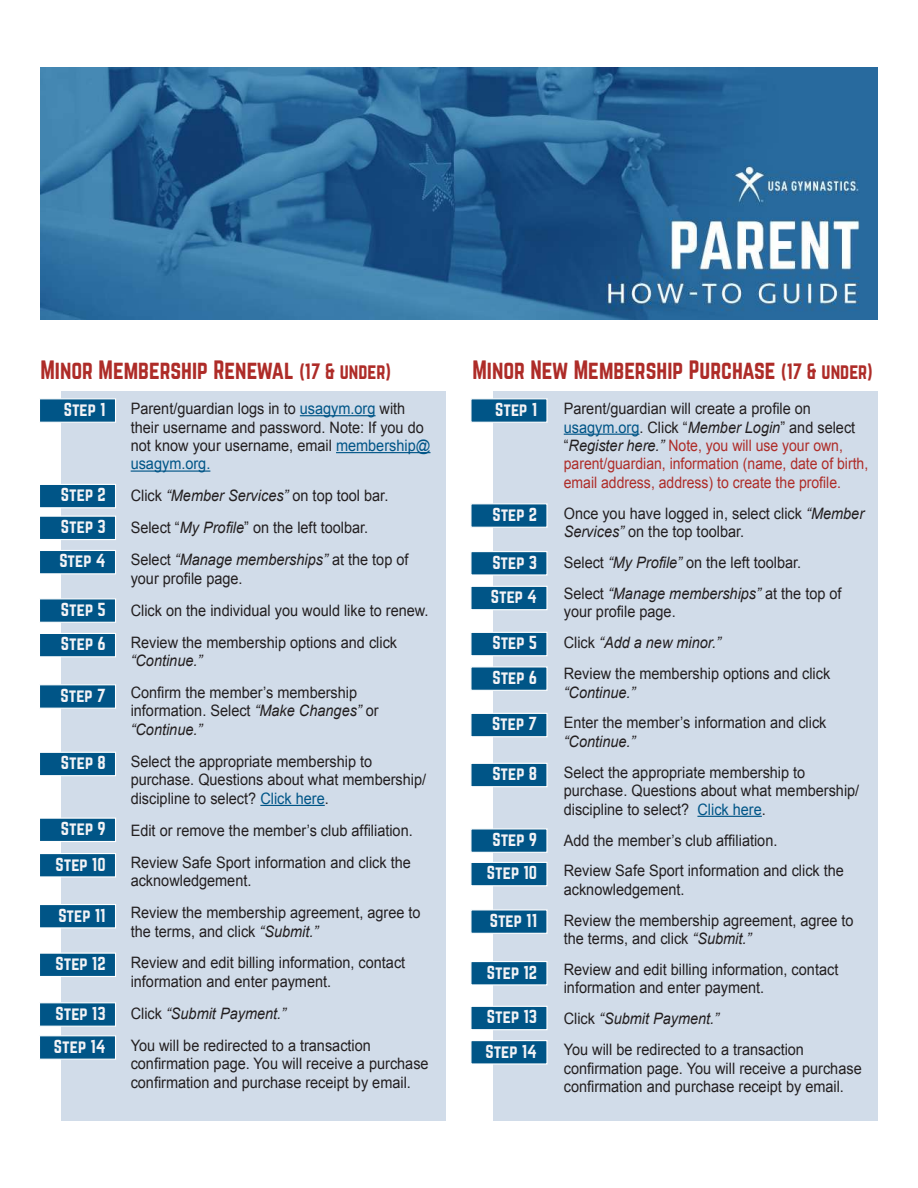
<style>
.page{position:relative;width:918px;height:1188px;background:#fff}
.page>*{position:absolute;margin:0;border:0;box-sizing:border-box;transform-origin:0 0}
.t1{font:23.25px "Norwester";color:#ae2c28;scale:.93 1}
.t2{font:16.5px/34.3px "Norwester";color:#f3f3f6}
.t3{font:15.75px/18.5px "Arial";color:#231f20;scale:.92 1}
.t4{font:15.75px/18.5px "Arial";color:#ae2c28;scale:.89 1}
.t5{font:italic 15.75px "Arial";color:#231f20;scale:.92 1}
.s1{font-size:19.5px}
.s2{color:#005587}
.s3{font-style:italic}
.s4{color:#231f20}
.s5{font-style:italic;color:#231f20}
</style>
<div class="page">
<div style="left:61px;top:391px;width:385px;height:729px;background:#d1dce9"></div>
<div style="left:493px;top:391px;width:385px;height:729px;background:#d1dce9"></div>
<hr style="left:300px;top:415px;width:76px;height:1px;background:#005587">
<hr style="left:336px;top:452px;width:94px;height:1px;background:#005587">
<hr style="left:131px;top:471px;width:79px;height:1px;background:#005587">
<hr style="left:260px;top:805px;width:65px;height:1px;background:#005587">
<hr style="left:564px;top:434px;width:75px;height:1px;background:#005587">
<hr style="left:697px;top:816px;width:65px;height:1px;background:#005587">
<svg style="left:40px;top:398px;width:76px;height:25px;background:#1d6894"></svg>
<svg style="left:471px;top:398px;width:77px;height:25px;background:#206a96"></svg>
<svg style="left:40px;top:484px;width:76px;height:25px;background:#1e6995"></svg>
<svg style="left:471px;top:503px;width:77px;height:25px;background:#206a96"></svg>
<svg style="left:40px;top:515px;width:76px;height:25px;background:#1e6995"></svg>
<svg style="left:40px;top:550px;width:76px;height:25px;background:#1e6995"></svg>
<svg style="left:471px;top:551px;width:77px;height:25px;background:#216a96"></svg>
<svg style="left:40px;top:598px;width:76px;height:25px;background:#1d6894"></svg>
<svg style="left:471px;top:585px;width:77px;height:26px;background:#29709a"></svg>
<svg style="left:40px;top:633px;width:76px;height:25px;background:#1e6995"></svg>
<svg style="left:471px;top:632px;width:77px;height:25px;background:#216b96"></svg>
<svg style="left:40px;top:684px;width:76px;height:25px;background:#1d6894"></svg>
<svg style="left:471px;top:666px;width:77px;height:25px;background:#206a96"></svg>
<svg style="left:40px;top:751px;width:76px;height:26px;background:#266e99"></svg>
<svg style="left:471px;top:713px;width:77px;height:25px;background:#216b96"></svg>
<svg style="left:40px;top:817px;width:76px;height:25px;background:#1e6995"></svg>
<svg style="left:471px;top:762px;width:77px;height:26px;background:#29709a"></svg>
<svg style="left:40px;top:853px;width:76px;height:25px;background:#1e6995"></svg>
<svg style="left:471px;top:828px;width:77px;height:25px;background:#206a96"></svg>
<svg style="left:40px;top:904px;width:76px;height:25px;background:#1e6995"></svg>
<svg style="left:471px;top:862px;width:77px;height:25px;background:#216b96"></svg>
<svg style="left:471px;top:909px;width:77px;height:25px;background:#206a96"></svg>
<svg style="left:471px;top:961px;width:77px;height:25px;background:#216b96"></svg>
<svg style="left:471px;top:1005px;width:77px;height:26px;background:#29709a"></svg>
<svg style="left:471px;top:1040px;width:77px;height:25px;background:#216a96"></svg>
<svg style="left:40px;top:952px;width:76px;height:25px;background:#1e6995"></svg>
<svg style="left:40px;top:1002px;width:76px;height:25px;background:#1d6894"></svg>
<svg style="left:40px;top:1035px;width:76px;height:25px;background:#1d6894"></svg>
<img style="left:40px;top:68px;width:838px;height:251px">
<h1 class="t1" style="left:40px;top:359px;width:378px">Minor Membership Renewal <span class="s1">(17 &amp; under)</span></h1>
<h1 class="t1" style="left:472px;top:359px;width:432px">Minor New Membership Purchase <span class="s1">(17 &amp; under)</span></h1>
<p class="t3" style="left:131px;top:399px;width:327px">Parent/guardian logs in to <span class="s2">usagym.org</span> with their username and password. Note: If you do not know your username, email <span class="s2">membership@ usagym.org.</span></p>
<p class="t3" style="left:131px;top:480px;width:304px;line-height:32px">Click <span class="s3">“Member Services”</span> on top tool bar.<br>Select “<span class="s3">My Profile</span>” on the left toolbar.<br>Select <span class="s3">“Manage memberships”</span> at the top of</p>
<p class="t3" style="left:131px;top:562px;width:325px;line-height:32px">your profile page.<br>Click on the individual you would like to renew.<br>Review the membership options and click</p>
<p class="t5" style="left:131px;top:650px;width:79px">“Continue.”</p>
<p class="t3" style="left:131px;top:683px;width:271px">Confirm the member’s membership information. Select <span class="s3">“Make Changes”</span> or <span class="s3">“Continue.”</span></p>
<p class="t3" style="left:131px;top:752px;width:323px">Select the appropriate membership to purchase. Questions about what membership/ discipline to select? <span class="s2">Click here</span>.</p>
<p class="t3" style="left:131px;top:814px;width:308px;line-height:32px">Edit or remove the member’s club affiliation.<br>Review Safe Sport information and click the</p>
<p class="t3" style="left:131px;top:865px;width:317px;line-height:32px">acknowledgement.<br>Review the membership agreement, agree to</p>
<p class="t3" style="left:131px;top:915px;width:300px;line-height:32px">the terms, and click <span class="s3">“Submit.”<br></span>Review and edit billing information, contact</p>
<p class="t3" style="left:131px;top:966px;width:263px;line-height:32px">information and enter payment.<br>Click <span class="s3">“Submit Payment.”<br></span>You will be redirected to a transaction</p>
<p class="t3" style="left:131px;top:1055px;width:325px">confirmation page. You will receive a purchase confirmation and purchase receipt by email.</p>
<p class="t2" style="left:64px;top:393px;width:43px">Step 1</p>
<p class="t2" style="left:495px;top:393px;width:43px">Step 1</p>
<p class="t2" style="left:61px;top:478px;width:46px">Step 2</p>
<p class="t2" style="left:492px;top:498px;width:46px">Step 2</p>
<p class="t2" style="left:59px;top:510px;width:48px">Step 3<br>Step 4</p>
<p class="t2" style="left:492px;top:545px;width:46px">Step 3</p>
<p class="t2" style="left:491px;top:580px;width:48px">Step 4</p>
<p class="t2" style="left:61px;top:593px;width:46px">Step 5</p>
<p class="t2" style="left:61px;top:627px;width:46px">Step 6</p>
<p class="t2" style="left:492px;top:626px;width:46px">Step 5</p>
<p class="t2" style="left:61px;top:679px;width:47px">Step 7</p>
<p class="t2" style="left:492px;top:661px;width:46px">Step 6</p>
<p class="t2" style="left:492px;top:707px;width:47px">Step 7</p>
<p class="t2" style="left:61px;top:746px;width:46px">Step 8</p>
<p class="t2" style="left:492px;top:757px;width:46px">Step 8</p>
<p class="t2" style="left:61px;top:812px;width:46px">Step 9</p>
<p class="t2" style="left:492px;top:823px;width:46px">Step 9</p>
<p class="t2" style="left:56px;top:847px;width:52px">Step 10</p>
<p class="t2" style="left:487px;top:856px;width:52px">Step 10</p>
<p class="t2" style="left:490px;top:904px;width:49px">Step 11</p>
<p class="t2" style="left:487px;top:955px;width:52px">Step 12</p>
<p class="t2" style="left:485px;top:1000px;width:53px">Step 13<br>Step 14</p>
<p class="t2" style="left:58px;top:898px;width:49px">Step 11</p>
<p class="t2" style="left:56px;top:947px;width:52px">Step 12</p>
<p class="t2" style="left:54px;top:997px;width:53px;line-height:33px">Step 13<br>Step 14</p>
<p class="t4" style="left:564px;top:399px;width:344px"><span class="s4">Parent/guardian will create a profile on </span><span class="s2">usagym.org</span><span class="s4">. Click “</span><span class="s5">Member Login</span><span class="s4">” and select “</span><span class="s5">Register here.”</span> Note, you will use your own, parent/guardian, information (name, date of birth, email address, address) to create the profile.</p>
<p class="t3" style="left:564px;top:504px;width:328px">Once you have logged in, select click <span class="s3">“Member<br>Services”</span> on the top toolbar.</p>
<p class="t3" style="left:564px;top:547px;width:304px;line-height:30.9px">Select <span class="s3">“My Profile”</span> on the left toolbar.<br>Select <span class="s3">“Manage memberships”</span> at the top of</p>
<p class="t3" style="left:564px;top:597px;width:291px;line-height:30.9px">your profile page.<br>Click <span class="s3">“Add a new minor.”<br></span>Review the membership options and click</p>
<p class="t5" style="left:564px;top:682px;width:79px">“Continue.”</p>
<p class="t3" style="left:564px;top:714px;width:287px">Enter the member’s information and click</p>
<p class="t5" style="left:564px;top:731px;width:79px">“Continue.”</p>
<p class="t3" style="left:564px;top:763px;width:323px">Select the appropriate membership to purchase. Questions about what membership/ discipline to select? <span class="s2">Click here</span>.</p>
<p class="t3" style="left:564px;top:825px;width:306px;line-height:30.9px">Add the member’s club affiliation.<br>Review Safe Sport information and click the</p>
<p class="t3" style="left:564px;top:874px;width:317px;line-height:30.9px">acknowledgement.<br>Review the membership agreement, agree to</p>
<p class="t3" style="left:564px;top:923px;width:300px;line-height:30.9px">the terms, and click <span class="s3">“Submit.”<br></span>Review and edit billing information, contact</p>
<p class="t3" style="left:564px;top:973px;width:263px;line-height:30.9px">information and enter payment.<br>Click <span class="s3">“Submit Payment.”<br></span>You will be redirected to a transaction</p>
<p class="t3" style="left:564px;top:1059px;width:325px">confirmation page. You will receive a purchase confirmation and purchase receipt by email.</p>
</div>
